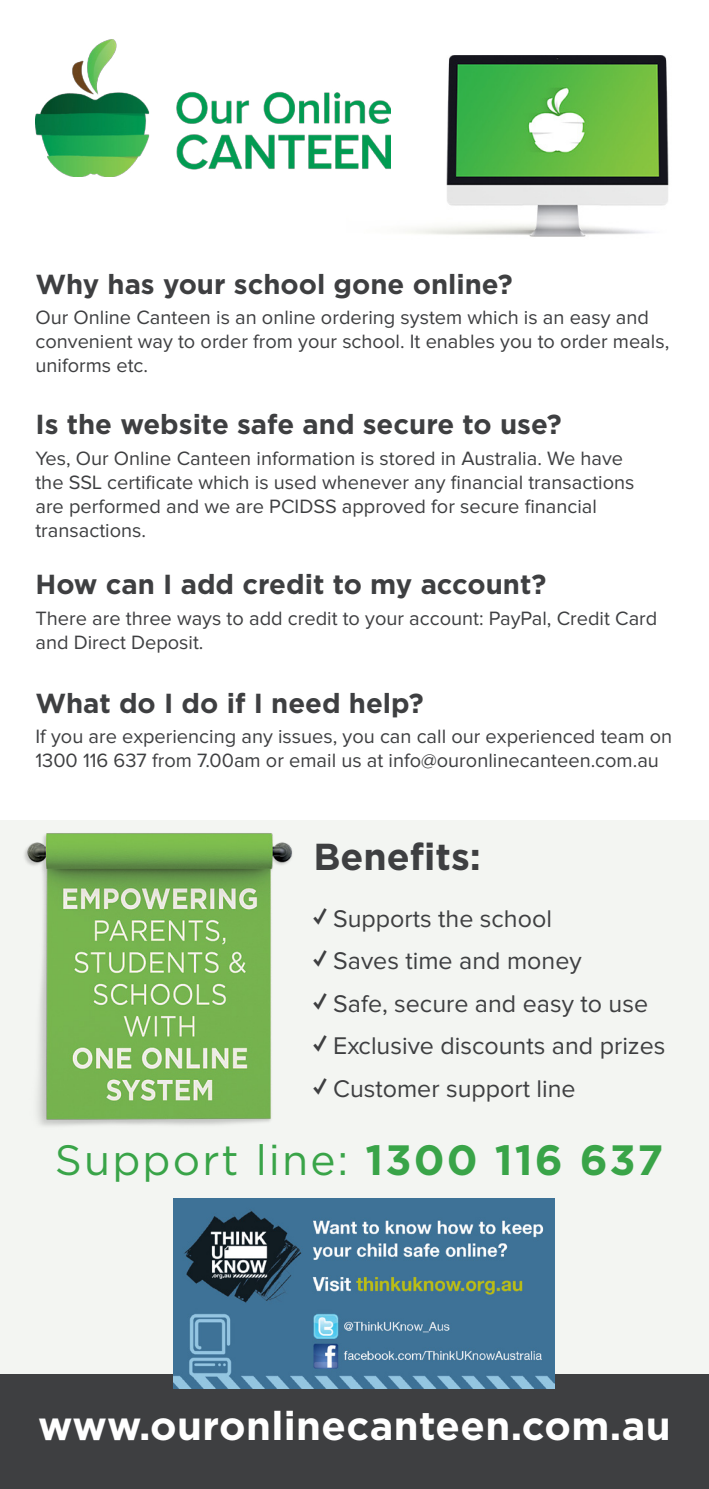
<style>
.page{position:relative;width:709px;height:1489px;background:#fff}
.page>*{position:absolute;margin:0;border:0;box-sizing:border-box;transform-origin:0 0}
.t1{font:42.25px "Gotham";letter-spacing:.05em;color:#39a448}
.t2{font:700 40px "Gotham";letter-spacing:.01em;color:#fff}
.t3{font:700 37.5px "Gotham";color:#3e3f41}
.t4{font:700 27.5px "Gotham";color:#3e3f41}
.t5{font:25px "Proxima Nova";color:#3e3f41}
.t6{font:20px/24px "Proxima Nova";color:#3e3f41}
.s1{font-weight:900}
.s2{font-weight:700}
</style>
<div class="page">
<div style="left:0;top:1373px;width:709px;height:115px;background:#3e3f41"></div>
<div style="left:0;top:820px;width:709px;height:553px;background:#f3f5f2"></div>
<img style="left:405px;top:56px;width:264px;height:181px">
<img style="left:35px;top:39px;width:356px;height:137px">
<img style="left:24px;top:833px;width:269px;height:293px">
<img style="left:173px;top:1198px;width:382px;height:189px">
<h3 class="t4" style="left:35px;top:265px;width:478px">Why has your school gone online?</h3>
<p class="t6" style="left:35px;top:306px;width:635px">Our Online Canteen is an online ordering system which is an easy and convenient way to order from your school. It enables you to order meals, uniforms etc.</p>
<h3 class="t4" style="left:35px;top:406px;width:528px">Is the website safe and secure to use?</h3>
<p class="t6" style="left:35px;top:447px;width:600px">Yes, Our Online Canteen information is stored in Australia. We have the SSL certificate which is used whenever any financial transactions are performed and we are PCIDSS approved for secure financial transactions.</p>
<h3 class="t4" style="left:35px;top:566px;width:512px">How can I add credit to my account?</h3>
<p class="t6" style="left:35px;top:607px;width:623px">There are three ways to add credit to your account: PayPal, Credit Card and Direct Deposit.</p>
<h3 class="t4" style="left:35px;top:685px;width:390px">What do I do if I need help?</h3>
<p class="t6" style="left:35px;top:725px;width:638px">If you are experiencing any issues, you can call our experienced team on<br>1300 116 637 from 7.00am or email us at info@ouronlinecanteen.com.au</p>
<h3 class="t3" style="left:313px;top:832px;width:169px">Benefits:</h3>
<p class="t5" style="left:313px;top:906px;width:240px"><span class="s1">✓</span> Supports the school</p>
<p class="t5" style="left:313px;top:949px;width:270px"><span class="s1">✓</span> Saves time and money</p>
<p class="t5" style="left:313px;top:991px;width:336px"><span class="s1">✓</span> Safe, secure and easy to use</p>
<p class="t5" style="left:313px;top:1034px;width:353px"><span class="s1">✓</span> Exclusive discounts and prizes</p>
<p class="t5" style="left:313px;top:1076px;width:264px"><span class="s1">✓</span> Customer support line</p>
<h1 class="t1" style="left:55px;top:1133px;width:610px">Support line: <span class="s2">1300 116 637</span></h1>
<h2 class="t2" style="left:38px;top:1399px;width:634px">www.ouronlinecanteen.com.au</h2>
</div>
